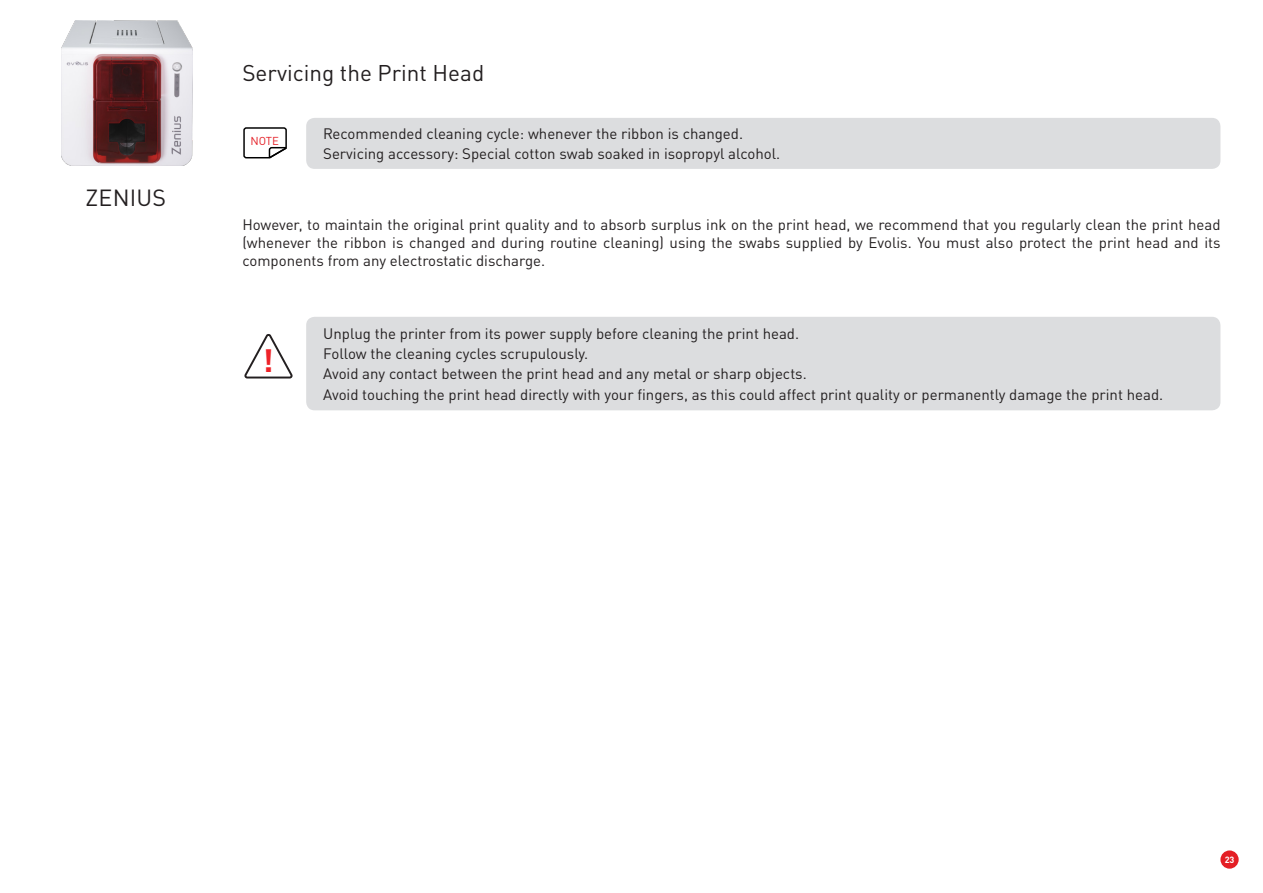
<style>
.page{position:relative;width:1263px;height:893px;background:#fff}
.page>*{position:absolute;margin:0;border:0;box-sizing:border-box;transform-origin:0 0}
.t1{font:700 31.95px "DINOT";color:#ee2228}
.t2{font:23.1px "DINOT";letter-spacing:.01em;color:#231f20}
.t3{font:22.5px "DINOT";color:#231f20}
.t4{font:15px/20.1px "DINOT";color:#231f20}
.t5{font:11.4px "DINOT";color:#e42027}
.t6{font:700 9px "DINOT";color:#fff}
</style>
<div class="page">
<img style="left:61px;top:20px;width:131px;height:145px">
<div style="left:1220px;top:850px;width:19px;height:19px;background:#e41f25;border-radius:50%"></div>
<div style="left:306px;top:118px;width:914px;height:51px;background:#dcdddf;border-radius:9px"></div>
<svg style="left:243px;top:127px;width:44px;height:32px"></svg>
<svg style="left:244px;top:334px;width:49px;height:45px"></svg>
<div style="left:306px;top:317px;width:914px;height:93px;background:#dcdddf;border-radius:9px"></div>
<h2 class="t2" style="left:86px;top:183px;width:82px">ZENIUS</h2>
<h3 class="t3" style="left:242px;top:59px;width:243px">Servicing the Print Head</h3>
<p class="t5" style="left:250px;top:134px;width:30px">NOTE</p>
<p class="t4" style="left:323px;top:123px;width:459px">Recommended cleaning cycle: whenever the ribbon is changed.<br>Servicing accessory: Special cotton swab soaked in isopropyl alcohol.</p>
<p class="t4" style="left:242px;top:215px;width:980px;line-height:18px;text-align:justify">However, to maintain the original print quality and to absorb surplus ink on the print head, we recommend that you regularly clean the print head (whenever the ribbon is changed and during routine cleaning) using the swabs supplied by Evolis. You must also protect the print head and its components from any electrostatic discharge.</p>
<h1 class="t1" style="left:262px;top:339px;width:13px">!</h1>
<p class="t4" style="left:323px;top:323px;width:841px">Unplug the printer from its power supply before cleaning the print head.<br>Follow the cleaning cycles scrupulously.<br>Avoid any contact between the print head and any metal or sharp objects.<br>Avoid touching the print head directly with your fingers, as this could affect print quality or permanently damage the print head.</p>
<p class="t6" style="left:1225px;top:854px;width:11px">23</p>
</div>
